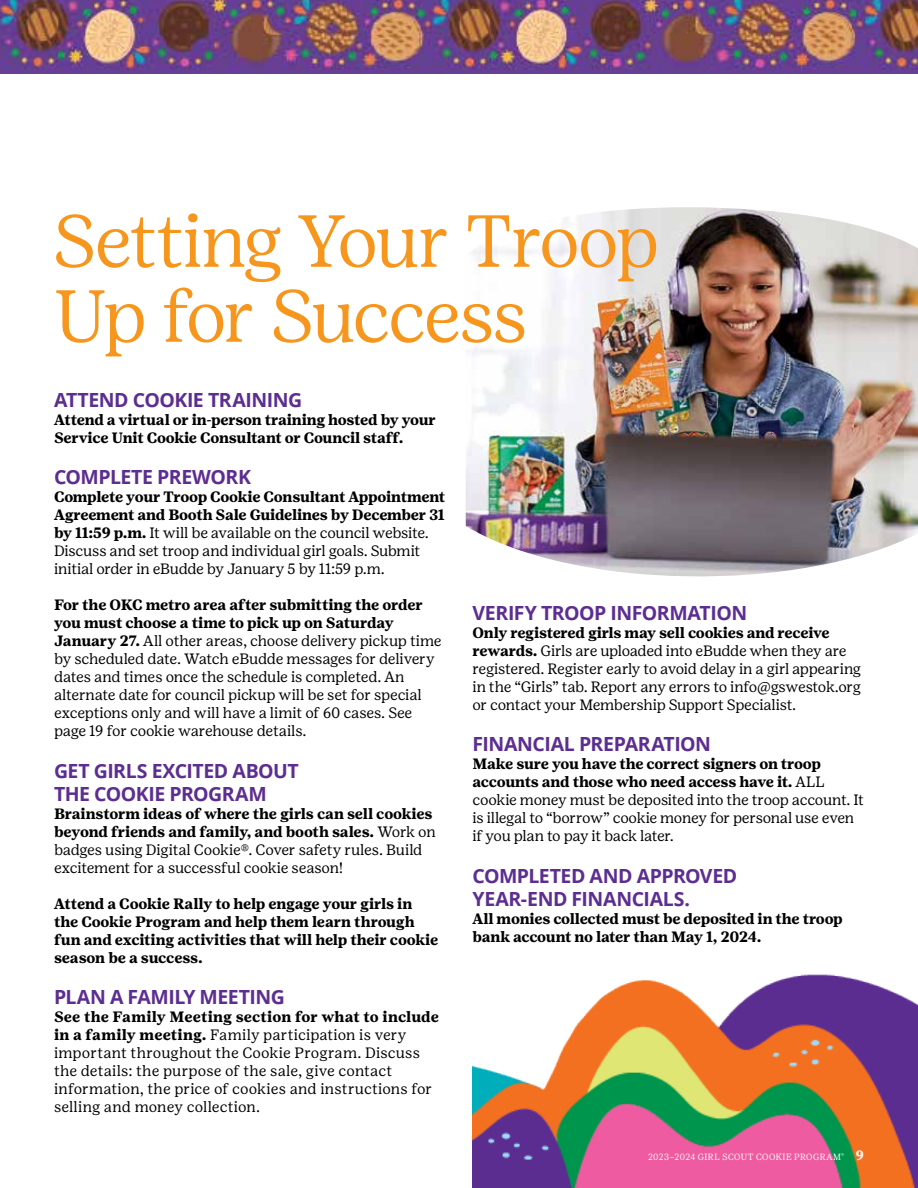
<style>
.page{position:relative;width:918px;height:1188px;background:#fff}
.page>*{position:absolute;margin:0;border:0;box-sizing:border-box;transform-origin:0 0}
.t1{font:300 73.5px/75px "Girl Scout Display";letter-spacing:-.015em;color:#f7961c}
.t2{font:700 19.5px/23.4px "Open Sans";letter-spacing:-.025em;color:#5c2e91}
.t3{font:15px/18px "Girl Scout Text";letter-spacing:-.015em;color:#000}
.t4{font:700 15px/18px "Girl Scout Text";letter-spacing:-.02em;color:#000}
.t5{font:15px/18px "Girl Scout Text";letter-spacing:.005em;color:#000}
.t6{font:700 13.5px "Girl Scout Text";color:#fff}
.t7{font:300 9px "Girl Scout Display";letter-spacing:.04em;color:#fff}
.s1{font-weight:700}
</style>
<div class="page">
<img style="left:466px;top:207px;width:452px;height:370px">
<img style="left:472px;top:974px;width:446px;height:214px">
<img style="left:0;top:0;width:918px;height:74px">
<h1 class="t1" style="left:54px;top:202px;width:606px">Setting Your Troop<br>Up for Success</h1>
<h2 class="t2" style="left:54px;top:387px;width:250px">ATTEND COOKIE TRAINING</h2>
<p class="t4" style="left:54px;top:410px;width:384px">Attend a virtual or in-person training hosted by your<br>Service Unit Cookie Consultant or Council staff.</p>
<h2 class="t2" style="left:54px;top:465px;width:199px">COMPLETE PREWORK</h2>
<p class="t3" style="left:54px;top:488px;width:393px"><span class="s1">Complete your Troop Cookie Consultant Appointment Agreement and Booth Sale Guidelines by December 31 by 11:59 p.m.</span> It will be available on the council website.<br>Discuss and set troop and individual girl goals. Submit initial order in eBudde by January 5 by 11:59 p.m.</p>
<p class="t3" style="left:54px;top:596px;width:389px"><span class="s1">For the OKC metro area after submitting the order you must choose a time to pick up on Saturday January 27.</span> All other areas, choose delivery pickup time by scheduled date. Watch eBudde messages for delivery dates and times once the schedule is completed. An alternate date for council pickup will be set for special exceptions only and will have a limit of 60 cases. See page 19 for cookie warehouse details.</p>
<h2 class="t2" style="left:54px;top:758px;width:246px">GET GIRLS EXCITED ABOUT<br>THE COOKIE PROGRAM</h2>
<p class="t3" style="left:54px;top:804px;width:383px"><span class="s1">Brainstorm ideas of where the girls can sell cookies beyond friends and family, and booth sales.</span> Work on badges using Digital Cookie®. Cover safety rules. Build excitement for a successful cookie season!</p>
<p class="t4" style="left:54px;top:895px;width:386px">Attend a Cookie Rally to help engage your girls in the Cookie Program and help them learn through fun and exciting activities that will help their cookie season be a success.</p>
<h2 class="t2" style="left:54px;top:985px;width:232px">PLAN A FAMILY MEETING</h2>
<p class="t5" style="left:54px;top:1008px;width:387px"><span class="s1">See the Family Meeting section for what to include in a family meeting.</span> Family participation is very important throughout the Cookie Program. Discuss the details: the purpose of the sale, give contact information, the price of cookies and instructions for selling and money collection.</p>
<h2 class="t2" style="left:472px;top:601px;width:276px">VERIFY TROOP INFORMATION</h2>
<p class="t3" style="left:472px;top:623px;width:390px"><span class="s1">Only registered girls may sell cookies and receive rewards.</span> Girls are uploaded into eBudde when they are registered. Register early to avoid delay in a girl appearing in the “Girls” tab. Report any errors to info@gswestok.org or contact your Membership Support Specialist.</p>
<h2 class="t2" style="left:472px;top:732px;width:240px">FINANCIAL PREPARATION</h2>
<p class="t3" style="left:472px;top:755px;width:393px"><span class="s1">Make sure you have the correct signers on troop accounts and those who need access have it.</span> ALL cookie money must be deposited into the troop account. It is illegal to “borrow” cookie money for personal use even if you plan to pay it back later.</p>
<h2 class="t2" style="left:472px;top:863px;width:266px">COMPLETED AND APPROVED<br>YEAR-END FINANCIALS.</h2>
<p class="t4" style="left:472px;top:910px;width:372px">All monies collected must be deposited in the troop bank account no later than May 1, 2024.</p>
<p class="t7" style="left:648px;top:1152px;width:198px">2023–2024 GIRL SCOUT COOKIE PROGRAM<sup>®</sup></p>
<p class="t6" style="left:855px;top:1147px;width:10px">9</p>
</div>
